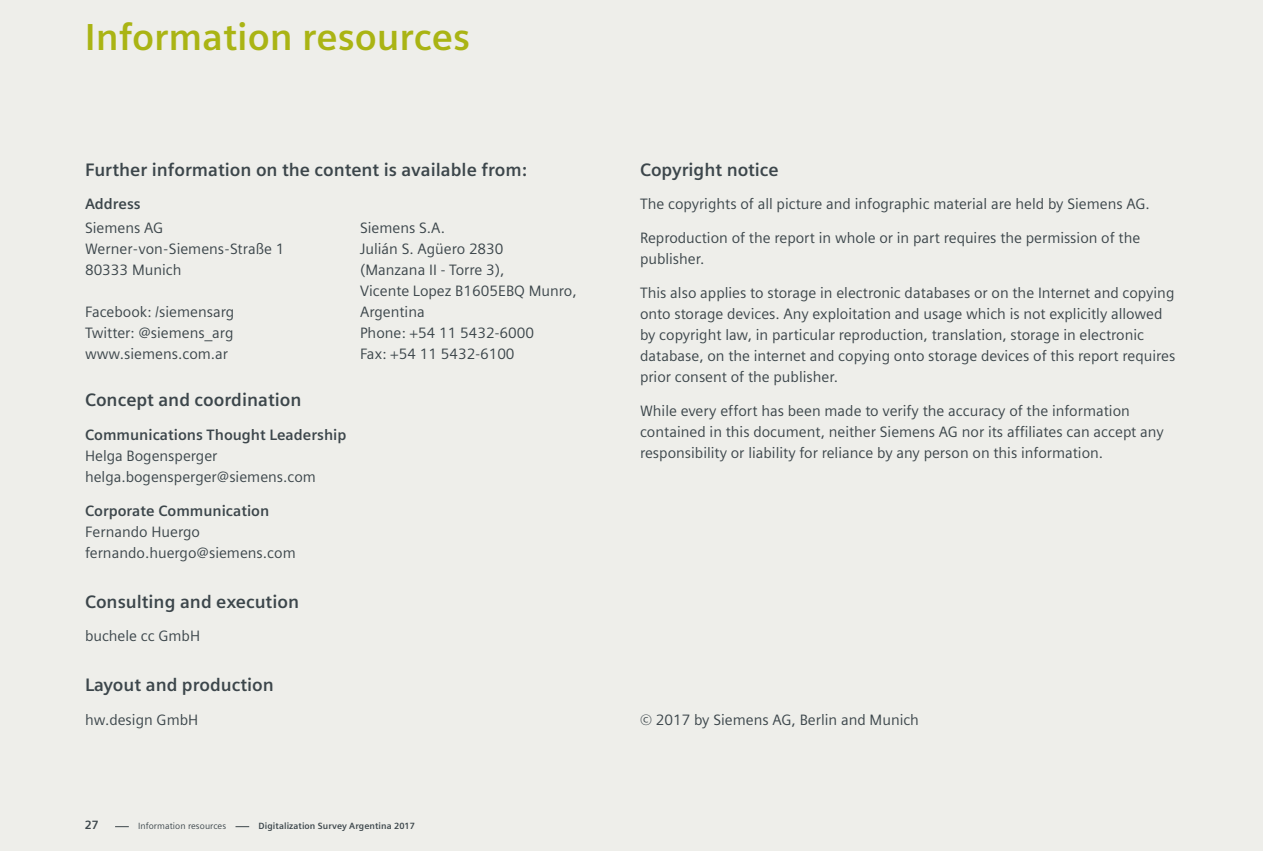
<style>
.page{position:relative;width:1263px;height:851px;background:#fff}
.page>*{position:absolute;margin:0;border:0;box-sizing:border-box;transform-origin:0 0}
.t1{font:700 37.5px "Siemens Sans";color:#aab414}
.t2{font:700 18px "Siemens Sans";color:#3c464b}
.t3{font:15px/21px "Siemens Sans";color:#3c464b}
.t4{font:700 15px "Siemens Sans";color:#3c464b}
.t5{font:700 12px "Siemens Sans";color:#3c464b}
.t6{font:700 9px "Siemens Sans";letter-spacing:.01em;color:#3c464b}
.t7{font:9px "Siemens Sans";letter-spacing:.01em;color:#3c464b}
</style>
<div class="page">
<div style="left:0;top:0;width:1263px;height:850px;background:#eeeeea"></div>
<svg style="left:115px;top:826px;width:14px;height:1px"></svg>
<svg style="left:235px;top:826px;width:14px;height:1px"></svg>
<h1 class="t1" style="left:85px;top:16px;width:387px">Information resources</h1>
<p class="t2" style="left:85px;top:159px;width:443px">Further information on the content is available from:</p>
<p class="t4" style="left:85px;top:195px;width:57px">Address</p>
<p class="t3" style="left:85px;top:217px;width:201px">Siemens AG<br>Werner-von-Siemens-Straße 1<br>80333 Munich</p>
<p class="t3" style="left:85px;top:301px;width:151px;text-align:justify">Facebook: /siemensarg Twitter: @siemens_arg www.siemens.com.ar</p>
<p class="t3" style="left:360px;top:217px;width:218px">Siemens S.A.<br>Julián S. Agüero 2830<br>(Manzana II - Torre 3),<br>Vicente Lopez B1605EBQ Munro,<br>Argentina<br>Phone: +54 11 5432-6000<br>Fax: +54 11 5432-6100</p>
<p class="t2" style="left:85px;top:390px;width:218px">Concept and coordination</p>
<p class="t4" style="left:85px;top:426px;width:263px">Communications Thought Leadership</p>
<p class="t3" style="left:85px;top:445px;width:232px">Helga Bogensperger helga.bogensperger@siemens.com</p>
<p class="t4" style="left:85px;top:502px;width:186px">Corporate Communication</p>
<p class="t3" style="left:85px;top:521px;width:212px">Fernando Huergo fernando.huergo@siemens.com</p>
<p class="t2" style="left:85px;top:591px;width:215px">Consulting and execution</p>
<p class="t3" style="left:85px;top:625px;width:117px">buchele cc GmbH</p>
<p class="t2" style="left:85px;top:674px;width:190px">Layout and production</p>
<p class="t3" style="left:85px;top:709px;width:115px">hw.design GmbH</p>
<p class="t5" style="left:85px;top:818px;width:15px">27</p>
<p class="t7" style="left:138px;top:821px;width:89px">Information resources</p>
<p class="t6" style="left:259px;top:821px;width:158px">Digitalization Survey Argentina 2017</p>
<p class="t2" style="left:640px;top:159px;width:140px">Copyright notice</p>
<p class="t3" style="left:640px;top:194px;width:511px">The copyrights of all picture and infographic material are held by Siemens AG.</p>
<p class="t3" style="left:640px;top:227px;width:502px">Reproduction of the report in whole or in part requires the permission of the publisher.</p>
<p class="t3" style="left:640px;top:282px;width:537px">This also applies to storage in electronic databases or on the Internet and copying onto storage devices. Any exploitation and usage which is not explicitly allowed by copyright law, in particular reproduction, translation, storage in electronic database, on the internet and copying onto storage devices of this report requires prior consent of the publisher.</p>
<p class="t3" style="left:640px;top:400px;width:525px">While every effort has been made to verify the accuracy of the information contained in this document, neither Siemens AG nor its affiliates can accept any responsibility or liability for reliance by any person on this information.</p>
<p class="t3" style="left:640px;top:709px;width:280px">© 2017 by Siemens AG, Berlin and Munich</p>
</div>
